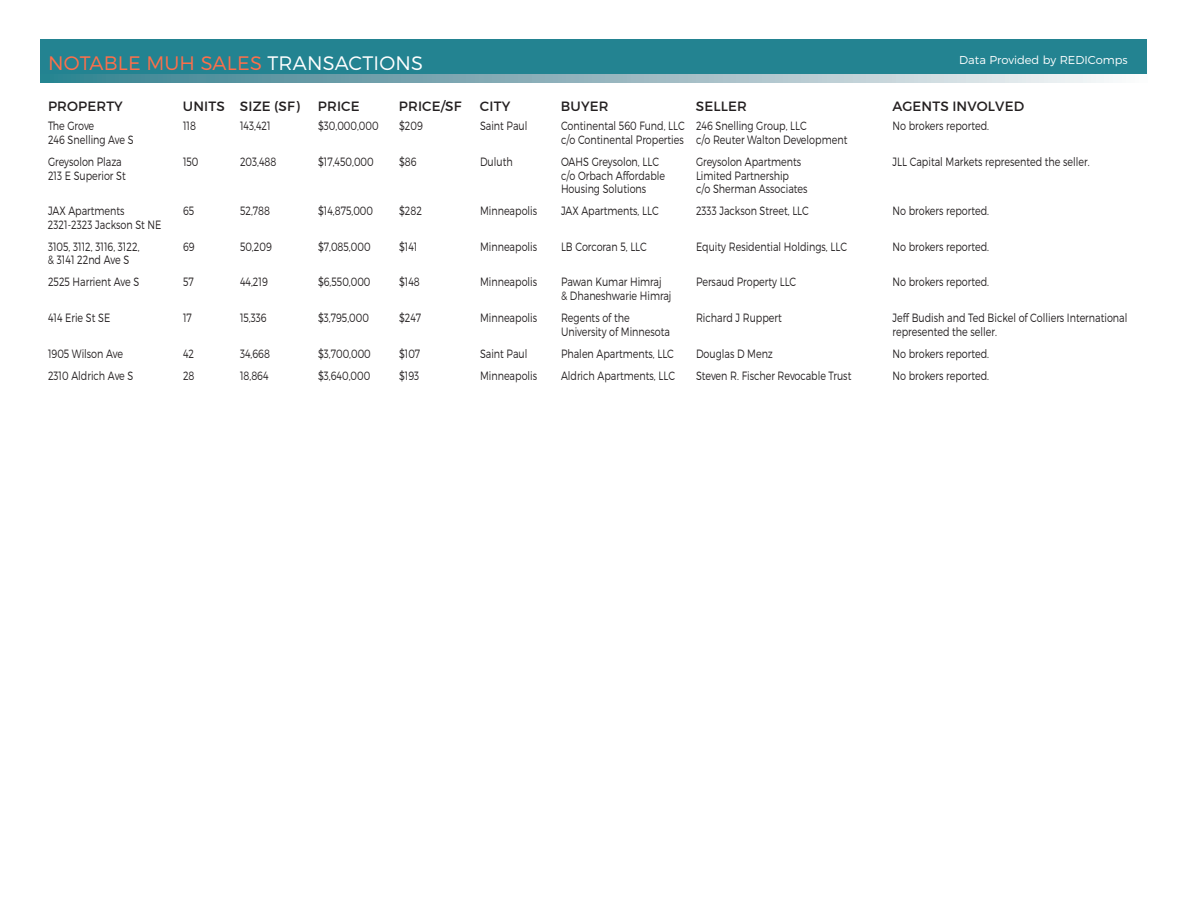
<style>
.page{position:relative;width:1188px;height:918px;background:#fff}
.page>*{position:absolute;margin:0;border:0;box-sizing:border-box;transform-origin:0 0}
.t1{font:300 19.5px "Montserrat";letter-spacing:.01em;color:#ff6f4a}
.t2{font:13.5px "Montserrat";letter-spacing:.01em;color:#231f20}
.t3{font:300 12px "Montserrat";color:#231f20;scale:.8 1}
.t4{font:300 11.55px "Montserrat";color:#fff}
.s1{color:#fff}
</style>
<div class="page">
<div style="left:40px;top:62px;width:1107px;height:21px;background:linear-gradient(to right,#327d8c,#f9f4f6)"></div>
<div style="left:40px;top:39px;width:1107px;height:34px;background:#238391"></div>
<p class="t4" style="left:959px;top:53px;width:170px">Data Provided by REDIComps</p>
<p class="t1" style="left:48px;top:52px;width:376px">NOTABLE MUH SALES <span class="s1">TRANSACTIONS</span></p>
<p class="t2" style="left:48px;top:98px;width:76px">PROPERTY</p>
<p class="t2" style="left:183px;top:98px;width:118px">UNITS SIZE (SF)</p>
<p class="t2" style="left:318px;top:98px;width:43px">PRICE</p>
<p class="t2" style="left:399px;top:98px;width:64px">PRICE/SF</p>
<p class="t2" style="left:480px;top:98px;width:32px">CITY</p>
<p class="t2" style="left:561px;top:98px;width:49px">BUYER</p>
<p class="t2" style="left:696px;top:98px;width:52px">SELLER</p>
<p class="t2" style="left:893px;top:98px;width:133px">AGENTS INVOLVED</p>
<p class="t3" style="left:48px;top:119px;width:59px">The Grove</p>
<p class="t3" style="left:183px;top:119px;width:18px">118</p>
<p class="t3" style="left:240px;top:119px;width:40px">143,421</p>
<p class="t3" style="left:318px;top:119px;width:77px">$30,000,000</p>
<p class="t3" style="left:399px;top:119px;width:31px">$209</p>
<p class="t3" style="left:480px;top:119px;width:61px">Saint Paul</p>
<p class="t3" style="left:561px;top:119px;width:309px">Continental 560 Fund, LLC 246 Snelling Group, LLC</p>
<p class="t3" style="left:893px;top:119px;width:122px">No brokers reported.</p>
<p class="t3" style="left:48px;top:132px;width:109px">246 Snelling Ave S</p>
<p class="t3" style="left:561px;top:132px;width:360px">c/o Continental Properties c/o Reuter Walton Development</p>
<p class="t3" style="left:48px;top:154px;width:94px">Greysolon Plaza</p>
<p class="t3" style="left:183px;top:154px;width:21px">150</p>
<p class="t3" style="left:240px;top:154px;width:47px">203,488</p>
<p class="t3" style="left:318px;top:154px;width:71px">$17,450,000</p>
<p class="t3" style="left:399px;top:154px;width:23px">$86</p>
<p class="t3" style="left:480px;top:154px;width:42px">Duluth</p>
<p class="t3" style="left:561px;top:154px;width:124px">OAHS Greysolon, LLC</p>
<p class="t3" style="left:696px;top:154px;width:133px">Greysolon Apartments</p>
<p class="t3" style="left:893px;top:154px;width:248px">JLL Capital Markets represented the seller.</p>
<p class="t3" style="left:48px;top:168px;width:99px">213 E Superior St</p>
<p class="t3" style="left:561px;top:168px;width:132px">c/o Orbach Affordable</p>
<p class="t3" style="left:696px;top:168px;width:118px">Limited Partnership</p>
<p class="t3" style="left:561px;top:181px;width:108px">Housing Solutions</p>
<p class="t3" style="left:696px;top:181px;width:141px">c/o Sherman Associates</p>
<p class="t3" style="left:48px;top:204px;width:97px">JAX Apartments</p>
<p class="t3" style="left:183px;top:204px;width:16px">65</p>
<p class="t3" style="left:240px;top:204px;width:39px">52,788</p>
<p class="t3" style="left:318px;top:204px;width:70px">$14,875,000</p>
<p class="t3" style="left:399px;top:204px;width:30px">$282</p>
<p class="t3" style="left:480px;top:204px;width:73px">Minneapolis</p>
<p class="t3" style="left:561px;top:204px;width:124px">JAX Apartments, LLC</p>
<p class="t3" style="left:696px;top:204px;width:143px">2333 Jackson Street, LLC</p>
<p class="t3" style="left:893px;top:204px;width:122px">No brokers reported.</p>
<p class="t3" style="left:48px;top:217px;width:143px">2321-2323 Jackson St NE</p>
<p class="t3" style="left:48px;top:239px;width:116px">3105, 3112, 3116, 3122,</p>
<p class="t3" style="left:183px;top:239px;width:16px">69</p>
<p class="t3" style="left:240px;top:239px;width:41px">50,209</p>
<p class="t3" style="left:318px;top:239px;width:67px">$7,085,000</p>
<p class="t3" style="left:399px;top:239px;width:25px">$141</p>
<p class="t3" style="left:480px;top:239px;width:73px">Minneapolis</p>
<p class="t3" style="left:561px;top:239px;width:109px">LB Corcoran 5, LLC</p>
<p class="t3" style="left:696px;top:239px;width:190px">Equity Residential Holdings, LLC</p>
<p class="t3" style="left:893px;top:239px;width:122px">No brokers reported.</p>
<p class="t3" style="left:48px;top:253px;width:103px">&amp; 3141 22nd Ave S</p>
<p class="t3" style="left:48px;top:275px;width:116px">2525 Harrient Ave S</p>
<p class="t3" style="left:183px;top:275px;width:15px">57</p>
<p class="t3" style="left:240px;top:275px;width:36px">44,219</p>
<p class="t3" style="left:318px;top:275px;width:67px">$6,550,000</p>
<p class="t3" style="left:399px;top:275px;width:28px">$148</p>
<p class="t3" style="left:480px;top:275px;width:73px">Minneapolis</p>
<p class="t3" style="left:561px;top:275px;width:127px">Pawan Kumar Himraj</p>
<p class="t3" style="left:696px;top:275px;width:127px">Persaud Property LLC</p>
<p class="t3" style="left:893px;top:275px;width:122px">No brokers reported.</p>
<p class="t3" style="left:561px;top:288px;width:140px">&amp; Dhaneshwarie Himraj</p>
<p class="t3" style="left:48px;top:311px;width:79px">414 Erie St SE</p>
<p class="t3" style="left:183px;top:311px;width:13px">17</p>
<p class="t3" style="left:240px;top:311px;width:35px">15,336</p>
<p class="t3" style="left:318px;top:311px;width:65px">$3,795,000</p>
<p class="t3" style="left:399px;top:311px;width:29px">$247</p>
<p class="t3" style="left:480px;top:311px;width:73px">Minneapolis</p>
<p class="t3" style="left:561px;top:311px;width:87px">Regents of the</p>
<p class="t3" style="left:696px;top:311px;width:109px">Richard J Ruppert</p>
<p class="t3" style="left:893px;top:311px;width:295px">Jeff Budish and Ted Bickel of Colliers International</p>
<p class="t3" style="left:561px;top:324px;width:138px">University of Minnesota</p>
<p class="t3" style="left:893px;top:324px;width:132px">represented the seller.</p>
<p class="t3" style="left:48px;top:346px;width:95px">1905 Wilson Ave</p>
<p class="t3" style="left:183px;top:346px;width:15px">42</p>
<p class="t3" style="left:240px;top:346px;width:39px">34,668</p>
<p class="t3" style="left:318px;top:346px;width:68px">$3,700,000</p>
<p class="t3" style="left:399px;top:346px;width:28px">$107</p>
<p class="t3" style="left:480px;top:346px;width:61px">Saint Paul</p>
<p class="t3" style="left:561px;top:346px;width:143px">Phalen Apartments, LLC</p>
<p class="t3" style="left:696px;top:346px;width:98px">Douglas D Menz</p>
<p class="t3" style="left:893px;top:346px;width:122px">No brokers reported.</p>
<p class="t3" style="left:48px;top:368px;width:108px">2310 Aldrich Ave S</p>
<p class="t3" style="left:183px;top:368px;width:16px">28</p>
<p class="t3" style="left:240px;top:368px;width:37px">18,864</p>
<p class="t3" style="left:318px;top:368px;width:67px">$3,640,000</p>
<p class="t3" style="left:399px;top:368px;width:27px">$193</p>
<p class="t3" style="left:480px;top:368px;width:73px">Minneapolis</p>
<p class="t3" style="left:561px;top:368px;width:144px">Aldrich Apartments, LLC</p>
<p class="t3" style="left:696px;top:368px;width:196px">Steven R. Fischer Revocable Trust</p>
<p class="t3" style="left:893px;top:368px;width:122px">No brokers reported.</p>
</div>
